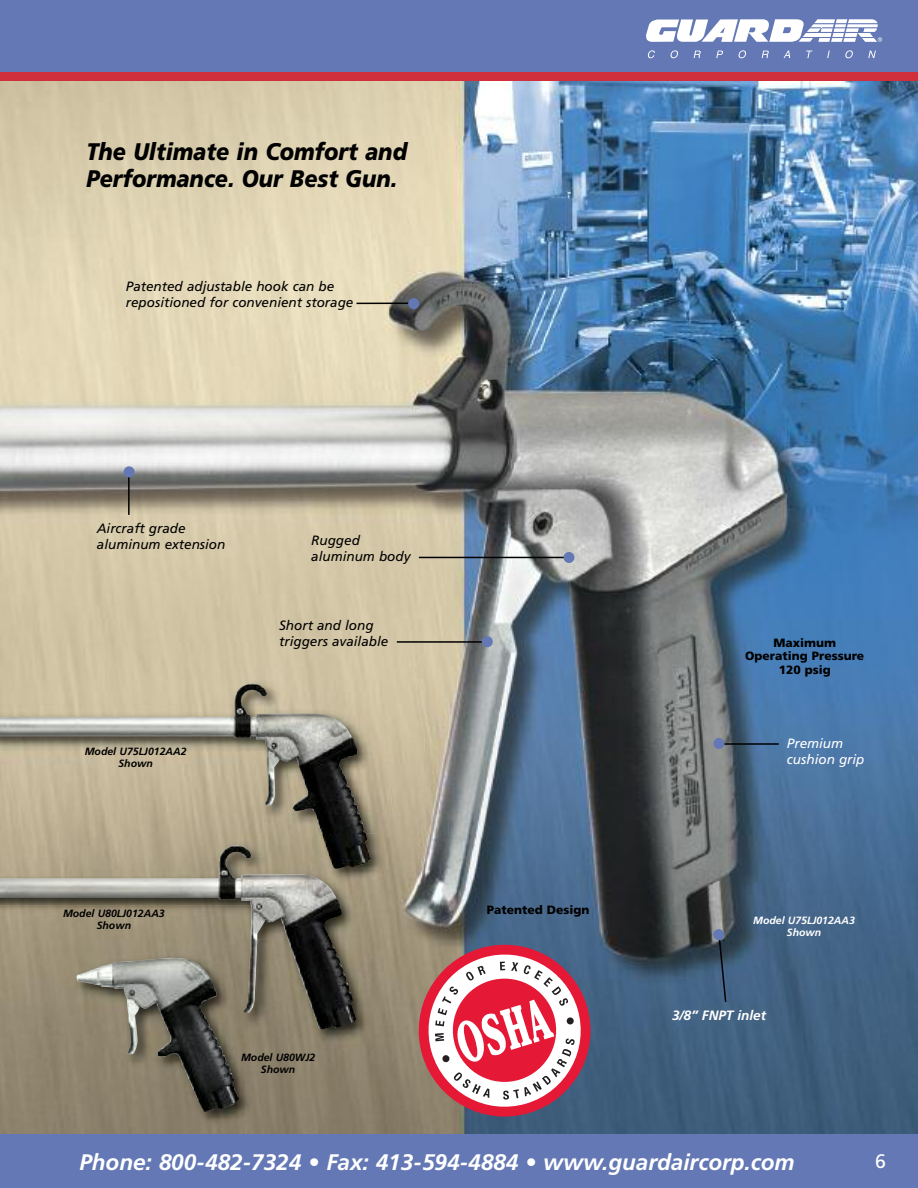
<style>
.page{position:relative;width:918px;height:1188px;background:#fff}
.page>*{position:absolute;margin:0;border:0;box-sizing:border-box;transform-origin:0 0}
.t1{font:italic 900 24px/27px "Frutiger";color:#000;scale:.9 1}
.t2{font:italic 700 22.5px "Frutiger";color:#fff}
.t3{font:19.5px "Frutiger";color:#fff}
.t4{font:italic 13.5px/16.2px "Frutiger";color:#000}
.t5{font:italic 13.5px/16.2px "Frutiger";color:#fff}
.t6{font:italic 700 13.5px "Frutiger";color:#fff}
.t7{font:900 12px/13.5px "Frutiger";color:#000;text-align:center}
.t8{font:italic 700 10.5px/12px "Frutiger";color:#000;text-align:center}
.t9{font:italic 700 10.5px/12px "Frutiger";color:#fff;text-align:center}
</style>
<div class="page">
<img style="left:0;top:81px;width:918px;height:1053px">
<div style="left:0;top:1134px;width:918px;height:54px;background:#6378b4"></div>
<div style="left:0;top:0;width:918px;height:78px;background:#6378b4"></div>
<img style="left:82px;top:137px;width:446px;height:87px">
<hr style="left:356px;top:303px;width:57px;height:1px;background:#000">
<div style="left:408px;top:298px;width:11px;height:11px;background:#6378b4;border-radius:50%"></div>
<hr style="left:128px;top:471px;width:2px;height:44px;background:#000">
<div style="left:124px;top:466px;width:11px;height:11px;background:#6378b4;border-radius:50%"></div>
<svg style="left:419px;top:945px;width:172px;height:172px"></svg>
<hr style="left:718px;top:743px;width:61px;height:2px;background:#000">
<div style="left:714px;top:738px;width:10px;height:11px;background:#6378b4;border-radius:50%"></div>
<hr style="left:397px;top:641px;width:89px;height:2px;background:#000">
<div style="left:482px;top:636px;width:11px;height:11px;background:#6378b4;border-radius:50%"></div>
<img style="left:0;top:668px;width:415px;height:237px">
<img style="left:0;top:683px;width:371px;height:151px">
<img style="left:0;top:834px;width:395px;height:234px">
<img style="left:322px;top:834px;width:49px;height:35px">
<img style="left:0;top:845px;width:356px;height:184px">
<hr style="left:419px;top:557px;width:150px;height:1px;background:#000">
<div style="left:564px;top:552px;width:10px;height:11px;background:#6378b4;border-radius:50%"></div>
<img style="left:55px;top:939px;width:220px;height:195px">
<img style="left:242px;top:939px;width:15px;height:74px">
<img style="left:76px;top:958px;width:163px;height:154px">
<svg style="left:717px;top:932px;width:10px;height:72px"></svg>
<div style="left:713px;top:929px;width:11px;height:11px;background:#6378b4;border-radius:50%"></div>
<svg style="left:647px;top:50px;width:8px;height:8px"></svg>
<svg style="left:670px;top:50px;width:8px;height:8px"></svg>
<svg style="left:694px;top:51px;width:7px;height:7px"></svg>
<svg style="left:716px;top:51px;width:7px;height:7px"></svg>
<svg style="left:738px;top:50px;width:8px;height:8px"></svg>
<svg style="left:762px;top:51px;width:7px;height:7px"></svg>
<svg style="left:784px;top:51px;width:6px;height:7px"></svg>
<svg style="left:806px;top:51px;width:7px;height:7px"></svg>
<svg style="left:827px;top:51px;width:3px;height:7px"></svg>
<svg style="left:845px;top:50px;width:8px;height:8px"></svg>
<svg style="left:868px;top:51px;width:8px;height:7px"></svg>
<svg style="left:646px;top:19px;width:236px;height:23px"></svg>
<div style="left:0;top:73px;width:918px;height:8px;background:#d12f3b"></div>
<h1 class="t1" style="left:86px;top:140px;width:358px">The Ultimate in Comfort and<br>Performance. Our Best Gun.</h1>
<p class="t4" style="left:126px;top:279px;width:229px">Patented adjustable hook can be repositioned for convenient storage</p>
<p class="t4" style="left:97px;top:521px;width:130px">Aircraft grade aluminum extension</p>
<p class="t8" style="left:85px;top:747px;width:103px">Model U75LJ012AA2<br>Shown</p>
<p class="t4" style="left:311px;top:533px;width:101px">Rugged aluminum body</p>
<p class="t4" style="left:279px;top:619px;width:111px">Short and long triggers available</p>
<p class="t7" style="left:745px;top:637px;width:120px">Maximum<br>Operating Pressure<br>120 psig</p>
<p class="t5" style="left:787px;top:736px;width:79px">Premium cushion grip</p>
<p class="t8" style="left:63px;top:908px;width:103px">Model U80LJ012AA3<br>Shown</p>
<p class="t8" style="left:241px;top:1052px;width:76px">Model U80WJ2<br>Shown</p>
<p class="t7" style="left:487px;top:904px;width:104px">Patented Design</p>
<p class="t9" style="left:753px;top:915px;width:103px">Model U75LJ012AA3<br>Shown</p>
<p class="t6" style="left:672px;top:1010px;width:95px">3/8” FNPT inlet</p>
<h2 class="t2" style="left:79px;top:1154px;width:717px">Phone: 800-482-7324 • Fax: 413-594-4884 • www.guardaircorp.com</h2>
<h3 class="t3" style="left:875px;top:1154px;width:12px">6</h3>
</div>
